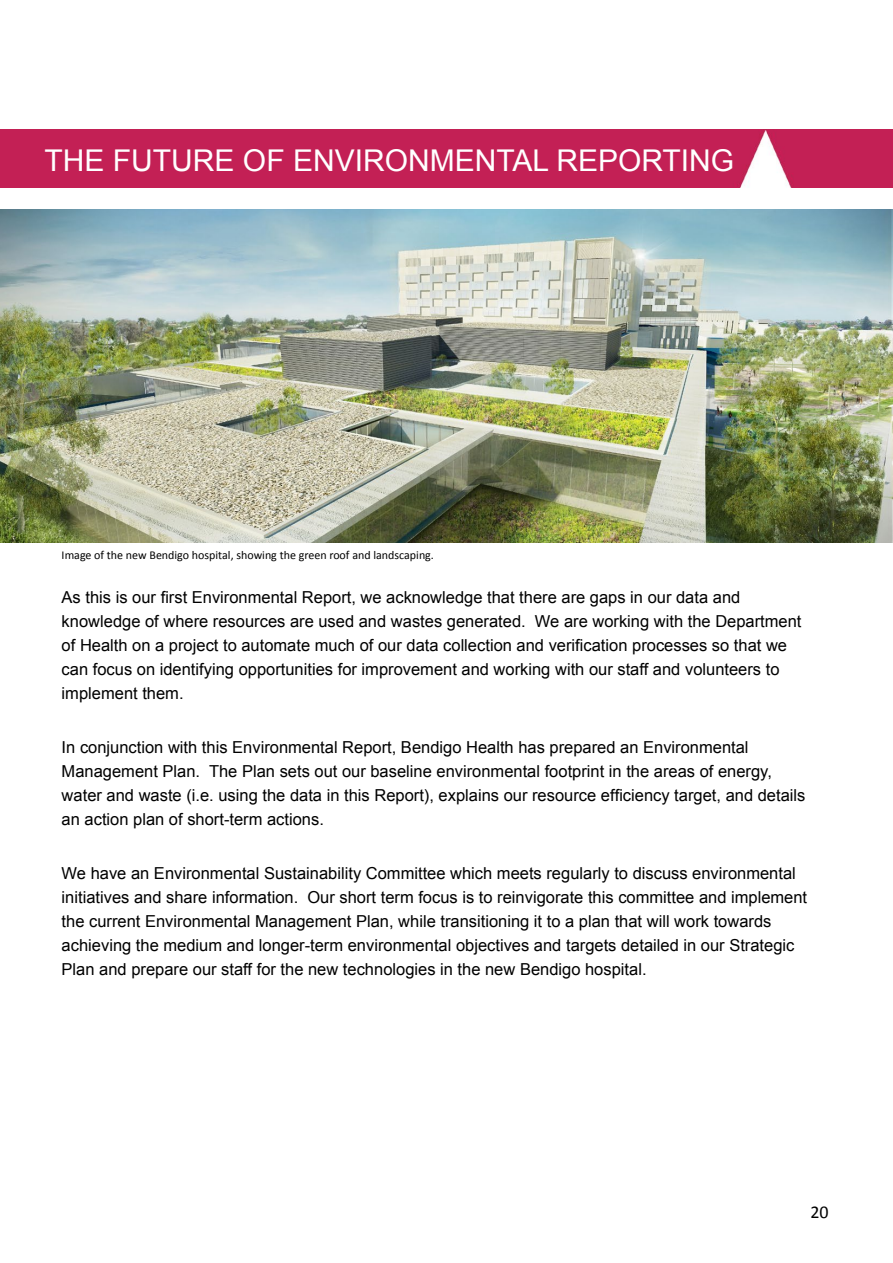
<style>
.page{position:relative;width:893px;height:1263px;background:#fff}
.page>*{position:absolute;margin:0;border:0;box-sizing:border-box;transform-origin:0 0}
.t1{font:30px "Arial";color:#fff}
.t2{font:18px "Calibri";color:#000}
.t3{font:16.5px/24px "Arial";color:#000}
.t4{font:12px "Calibri";color:#000}
</style>
<div class="page">
<div style="left:0;top:130px;width:893px;height:58px;background:#c32055"></div>
<img style="left:0;top:209px;width:893px;height:333px">
<h1 class="t1" style="left:45px;top:140px;width:691px">THE FUTURE OF ENVIRONMENTAL REPORTING</h1>
<p class="t4" style="left:62px;top:548px;width:374px">Image of the new Bendigo hospital, showing the green roof and landscaping.</p>
<p class="t3" style="left:62px;top:585px;width:741px">As this is our first Environmental Report, we acknowledge that there are gaps in our data and knowledge of where resources are used and wastes generated. We are working with the Department of Health on a project to automate much of our data collection and verification processes so that we can focus on identifying opportunities for improvement and working with our staff and volunteers to implement them.</p>
<p class="t3" style="left:62px;top:735px;width:745px">In conjunction with this Environmental Report, Bendigo Health has prepared an Environmental Management Plan. The Plan sets out our baseline environmental footprint in the areas of energy, water and waste (i.e. using the data in this Report), explains our resource efficiency target, and details an action plan of short-term actions.</p>
<p class="t3" style="left:62px;top:862px;width:747px">We have an Environmental Sustainability Committee which meets regularly to discuss environmental initiatives and share information. Our short term focus is to reinvigorate this committee and implement the current Environmental Management Plan, while transitioning it to a plan that will work towards achieving the medium and longer-term environmental objectives and targets detailed in our Strategic Plan and prepare our staff for the new technologies in the new Bendigo hospital.</p>
<p class="t2" style="left:810px;top:1201px;width:20px">20</p>
</div>
